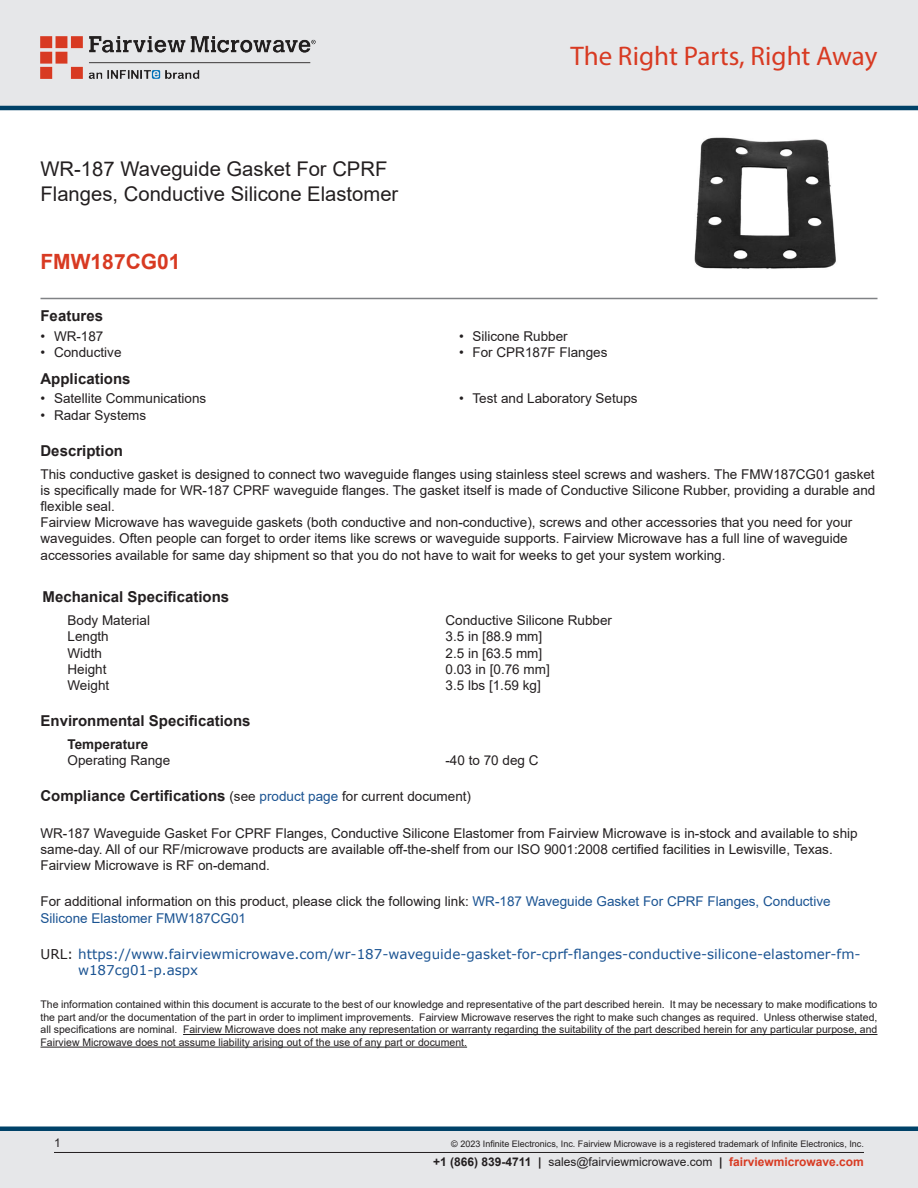
<style>
.page{position:relative;width:918px;height:1188px;background:#fff}
.page>*{position:absolute;margin:0;border:0;box-sizing:border-box;transform-origin:0 0}
.t1{font:27px "Myriad Pro";color:#d83a22}
.Branded_Part_No{font:700 21px "Arial";color:#d83a22}
.Web_Description_Para{font:20.25px/24.3px "Arial";color:#231f20}
.Head1{font:700 15px "Arial";color:#231f20}
.Head1_for_Compliance{font:700 15px "Arial";color:#231f20}
.MarketingDescription{font:13.5px/16.2px "Arial";color:#231f20}
.Web_Description_Para-2{font:13.5px/16.2px "Arial";color:#231f20}
.Web_Description_Para-3{font:13.5px/16.2px "Arial";color:#1a5392}
.URL_para{font:13.5px/16.2px "Verdana";color:#1a5392}
.Head2_after_Head1{font:13.5px "Arial";color:#231f20}
.Specs_Para{font:13.5px "Arial";color:#231f20}
.Head2_after_Head1-2{font:700 13.5px "Arial";color:#231f20}
.t2{font:12px "Arial";color:#231f20}
.t3{font:10.5px/12.6px "Arial";color:#231f20;text-align:justify}
.Copyright_disclaimer{font:9px "Arial";color:#231f20}
.s1{font-weight:400;font-size:13.5px}
.s2{font-weight:400;font-size:13.5px;color:#1a5392}
.s3{color:#231f20}
.s4{font-weight:700}
.s5{font-weight:700;color:#d83a22}
</style>
<div class="page">
<div style="left:0;top:1131px;width:918px;height:57px;background:#e6e7e9"></div>
<div style="left:0;top:1126px;width:918px;height:5px;background:#004268"></div>
<div style="left:0;top:0;width:918px;height:108px;background:#e6e7e9"></div>
<hr style="left:0;top:106px;width:918px;height:4px;background:#004268">
<img style="left:40px;top:36px;width:276px;height:42px">
<hr style="left:54px;top:1152px;width:810px;height:1px;background:#231f20">
<hr style="left:40px;top:298px;width:838px;height:1px;background:#808285">
<img style="left:694px;top:137px;width:142px;height:132px">
<hr style="left:183px;top:1034px;width:694px;height:1px;background:#231f20">
<hr style="left:40px;top:1047px;width:427px;height:1px;background:#231f20">
<h1 class="Web_Description_Para" style="left:40px;top:157px;width:359px">WR-187 Waveguide Gasket For CPRF<br>Flanges, Conductive Silicone Elastomer</h1>
<p class="Branded_Part_No" style="left:40px;top:247px;width:142px">FMW187CG01</p>
<p class="Head1" style="left:40px;top:306px;width:64px">Features</p>
<p class="MarketingDescription" style="left:40px;top:328px;width:65px">• WR-187</p>
<p class="MarketingDescription" style="left:40px;top:344px;width:83px">• Conductive</p>
<p class="Head1" style="left:40px;top:368px;width:92px">Applications</p>
<p class="MarketingDescription" style="left:40px;top:390px;width:167px">• Satellite Communications</p>
<p class="MarketingDescription" style="left:40px;top:407px;width:107px">• Radar Systems</p>
<h1 class="t1" style="left:571px;top:39px;width:308px">The Right Parts, Right Away</h1>
<p class="MarketingDescription" style="left:459px;top:328px;width:110px">• Silicone Rubber</p>
<p class="MarketingDescription" style="left:459px;top:344px;width:150px">• For CPR187F Flanges</p>
<p class="MarketingDescription" style="left:459px;top:390px;width:180px">• Test and Laboratory Setups</p>
<p class="Head1" style="left:40px;top:440px;width:84px">Description</p>
<p class="MarketingDescription" style="left:40px;top:466px;width:836px">This conductive gasket is designed to connect two waveguide flanges using stainless steel screws and washers. The FMW187CG01 gasket is specifically made for WR-187 CPRF waveguide flanges. The gasket itself is made of Conductive Silicone Rubber, providing a durable and flexible seal.<br>Fairview Microwave has waveguide gaskets (both conductive and non-conductive), screws and other accessories that you need for your waveguides. Often people can forget to order items like screws or waveguide supports. Fairview Microwave has a full line of waveguide accessories available for same day shipment so that you do not have to wait for weeks to get your system working.</p>
<p class="Head1" style="left:43px;top:586px;width:188px">Mechanical Specifications</p>
<p class="Head2_after_Head1" style="left:68px;top:611px;width:84px">Body Material</p>
<p class="Head2_after_Head1" style="left:446px;top:611px;width:168px">Conductive Silicone Rubber</p>
<p class="Head2_after_Head1" style="left:68px;top:627px;width:43px">Length</p>
<p class="Head2_after_Head1" style="left:446px;top:627px;width:98px">3.5 in [88.9 mm]</p>
<p class="Head2_after_Head1" style="left:68px;top:644px;width:36px">Width</p>
<p class="Head2_after_Head1" style="left:446px;top:644px;width:98px">2.5 in [63.5 mm]</p>
<p class="Head2_after_Head1" style="left:68px;top:660px;width:41px">Height</p>
<p class="Head2_after_Head1" style="left:446px;top:660px;width:106px">0.03 in [0.76 mm]</p>
<p class="Head2_after_Head1" style="left:68px;top:676px;width:43px">Weight</p>
<p class="Head2_after_Head1" style="left:446px;top:676px;width:97px">3.5 lbs [1.59 kg]</p>
<p class="Head1" style="left:40px;top:710px;width:212px">Environmental Specifications</p>
<p class="Head2_after_Head1-2" style="left:68px;top:735px;width:82px">Temperature</p>
<p class="Specs_Para" style="left:68px;top:751px;width:104px">Operating Range</p>
<p class="Specs_Para" style="left:446px;top:751px;width:95px">-40 to 70 deg C</p>
<p class="Head1_for_Compliance" style="left:40px;top:785px;width:432px">Compliance Certifications <span class="s1">(see</span> <span class="s2">product page</span> <span class="s1">for current document)</span></p>
<h1 class="Web_Description_Para-2" style="left:40px;top:825px;width:819px">WR-187 Waveguide Gasket For CPRF Flanges, Conductive Silicone Elastomer from Fairview Microwave is in-stock and available to ship same-day. All of our RF/microwave products are available off-the-shelf from our ISO 9001:2008 certified facilities in Lewisville, Texas.<br>Fairview Microwave is RF on-demand.</h1>
<h1 class="Web_Description_Para-3" style="left:40px;top:894px;width:792px"><span class="s3">For additional information on this product, please click the following link:</span> WR-187 Waveguide Gasket For CPRF Flanges, Conductive<br>Silicone Elastomer FMW187CG01</h1>
<p class="URL_para" style="left:78px;top:946px;width:784px;text-indent:-38px"><span class="s3">URL:</span> https://www.fairviewmicrowave.com/wr-187-waveguide-gasket-for-cprf-flanges-conductive-silicone-elastomer-fm&shy;w187cg01-p.aspx</p>
<p class="t3" style="left:40px;top:998px;width:838px">The information contained within this document is accurate to the best of our knowledge and representative of the part described herein. It may be necessary to make modifications to the part and/or the documentation of the part in order to impliment improvements. Fairview Microwave reserves the right to make such changes as required. Unless otherwise stated, all specifications are nominal. Fairview Microwave does not make any representation or warranty regarding the suitability of the part described herein for any particular purpose, and Fairview Microwave does not assume liability arising out of the use of any part or document.</p>
<p class="t2" style="left:54px;top:1135px;width:8px">1</p>
<p class="Copyright_disclaimer" style="left:451px;top:1138px;width:414px">© 2023 Infinite Electronics, Inc. Fairview Microwave is a registered trademark of Infinite Electronics, Inc.</p>
<p class="t2" style="left:433px;top:1153px;width:432px"><span class="s4">+1 (866) 839-4711 |</span> sales@fairviewmicrowave.com <span class="s4">|</span> <span class="s5">fairviewmicrowave.com</span></p>
</div>
